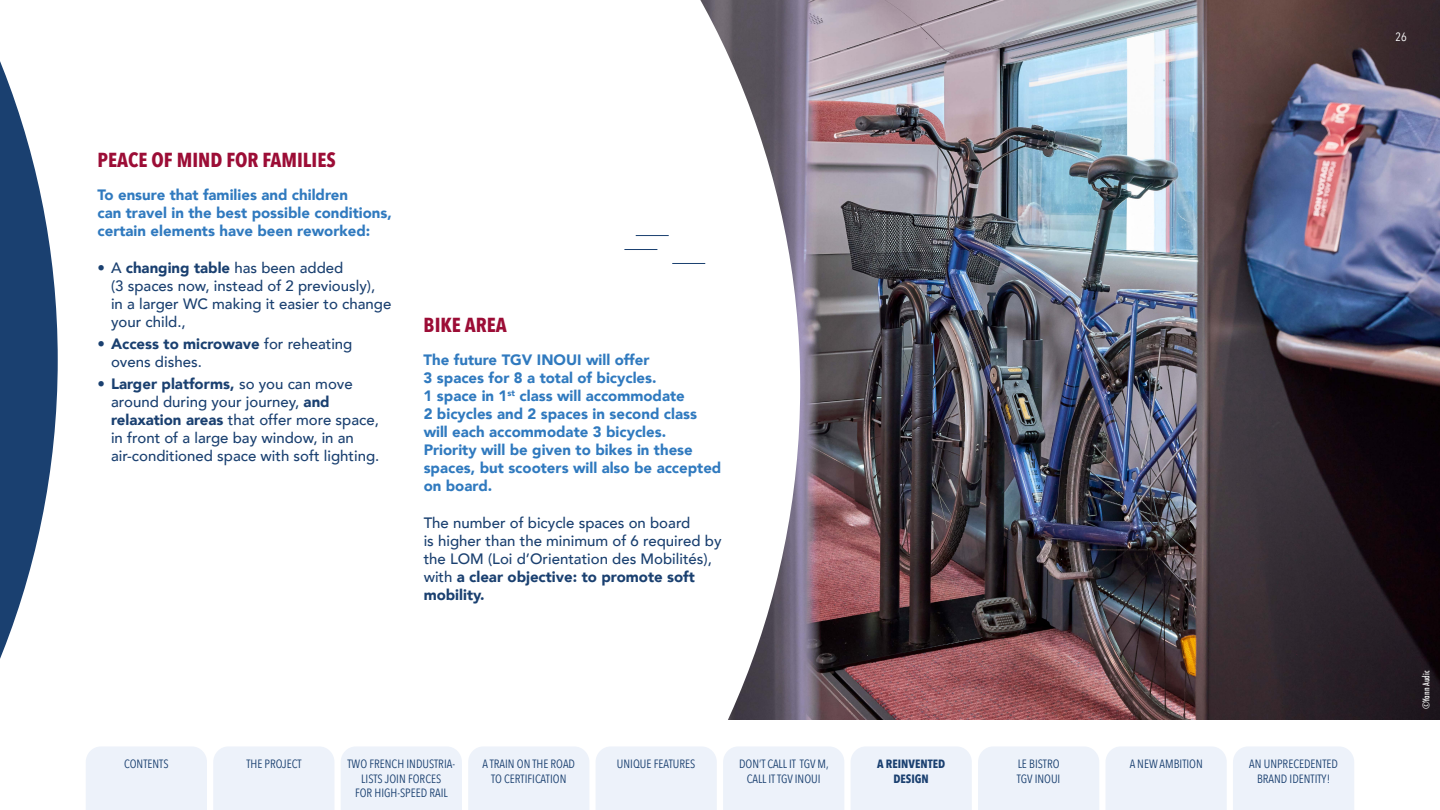
<style>
.page{position:relative;width:1440px;height:810px;background:#fff}
.page>*{position:absolute;margin:0;border:0;box-sizing:border-box;transform-origin:0 0}
.t1{font:700 20.25px "Avenir Next Condensed";color:#9c0d36}
.t2{font:500 15px/18px "Avenir";color:#1a4070}
.t3{font:900 15px/18px "Avenir";color:#307abf}
.t4{font:12px/14.4px "Avenir Next Condensed";color:#1a4070;text-align:center}
.t5{font:700 12px/14.4px "Avenir Next Condensed";color:#1a4070;text-align:center}
.t6{font:12px "Avenir Next Condensed";color:#fff}
.t7{font:500 condensed 9px "Futura";color:#fff}
.s1{font-weight:900}
</style>
<div class="page">
<img style="left:800px;top:0;width:640px;height:720px">
<svg style="left:635px;top:0;width:165px;height:720px"></svg>
<svg style="left:0;top:61px;width:58px;height:598px;fill:#1a4070"></svg>
<hr style="left:636px;top:235px;width:33px;height:1px;background:#1a4070">
<hr style="left:672px;top:263px;width:33px;height:1px;background:#1a4070">
<hr style="left:624px;top:249px;width:33px;height:1px;background:#1a4070">
<div style="left:1233px;top:747px;width:121px;height:63px;background:#edf2fa"></div>
<div style="left:851px;top:747px;width:121px;height:63px;background:#edf2fa"></div>
<div style="left:978px;top:747px;width:121px;height:63px;background:#edf2fa"></div>
<div style="left:1106px;top:747px;width:121px;height:63px;background:#edf2fa"></div>
<div style="left:86px;top:747px;width:121px;height:63px;background:#edf2fa"></div>
<div style="left:213px;top:747px;width:121px;height:63px;background:#edf2fa"></div>
<div style="left:596px;top:747px;width:121px;height:63px;background:#edf2fa"></div>
<div style="left:468px;top:747px;width:121px;height:63px;background:#edf2fa"></div>
<div style="left:723px;top:747px;width:121px;height:63px;background:#edf2fa"></div>
<div style="left:341px;top:747px;width:121px;height:63px;background:#edf2fa"></div>
<h1 class="t1" style="left:98px;top:147px;width:240px">PEACE OF MIND FOR FAMILIES</h1>
<p class="t3" style="left:98px;top:185px;width:296px">To ensure that families and children<br>can travel in the best possible conditions, certain elements have been reworked:</p>
<p class="t2" style="left:111px;top:258px;width:282px;text-indent:-14px">• A <span class="s1">changing table</span> has been added<br>(3 spaces now, instead of 2 previously),<br>in a larger WC making it easier to change your child.,</p>
<p class="t2" style="left:111px;top:334px;width:243px;text-indent:-14px"><span class="s1">• Access to microwave</span> for reheating ovens dishes.</p>
<p class="t2" style="left:111px;top:374px;width:270px;text-indent:-14px"><span class="s1">• Larger platforms,</span> so you can move around during your journey, <span class="s1">and relaxation areas</span> that offer more space, in front of a large bay window, in an air-conditioned space with soft lighting.</p>
<h1 class="t1" style="left:424px;top:312px;width:85px">BIKE AREA</h1>
<p class="t3" style="left:424px;top:350px;width:299px">The future TGV INOUI will offer<br>3 spaces for 8 a total of bicycles.<br>1 space in 1<sup>st</sup> class will accommodate<br>2 bicycles and 2 spaces in second class will each accommodate 3 bicycles.<br>Priority will be given to bikes in these spaces, but scooters will also be accepted on board.</p>
<p class="t2" style="left:424px;top:513px;width:299px">The number of bicycle spaces on board<br>is higher than the minimum of 6 required by the LOM (Loi d’Orientation des Mobilités), with <span class="s1">a clear objective: to promote soft mobility.</span></p>
<p class="t4" style="left:124px;top:756px;width:46px">CONTENTS</p>
<p class="t4" style="left:246px;top:756px;width:57px">THE PROJECT</p>
<p class="t4" style="left:482px;top:756px;width:94px">A TRAIN ON THE ROAD</p>
<p class="t4" style="left:617px;top:756px;width:80px">UNIQUE FEATURES</p>
<p class="t4" style="left:491px;top:771px;width:77px">TO CERTIFICATION</p>
<p class="t4" style="left:348px;top:756px;width:109px">TWO FRENCH INDUSTRIA-<br>LISTS JOIN FORCES<br>FOR HIGH-SPEED RAIL</p>
<p class="t5" style="left:877px;top:757px;width:69px">A REINVENTED<br>DESIGN</p>
<p class="t4" style="left:1017px;top:756px;width:45px;text-align:left">LE BISTRO<br>TGV INOUI</p>
<p class="t4" style="left:1130px;top:756px;width:75px">A NEW AMBITION</p>
<p class="t4" style="left:1249px;top:756px;width:90px">AN UNPRECEDENTED<br>BRAND IDENTITY!</p>
<p class="t4" style="left:739px;top:756px;width:91px">DON’T CALL IT TGV M,<br>CALL IT TGV INOUI</p>
<p class="t6" style="left:1395px;top:26px;width:13px">26</p>
<p class="t7" style="left:1420px;top:709px;width:40px;rotate:-90deg">©Yann Audic</p>
</div>
